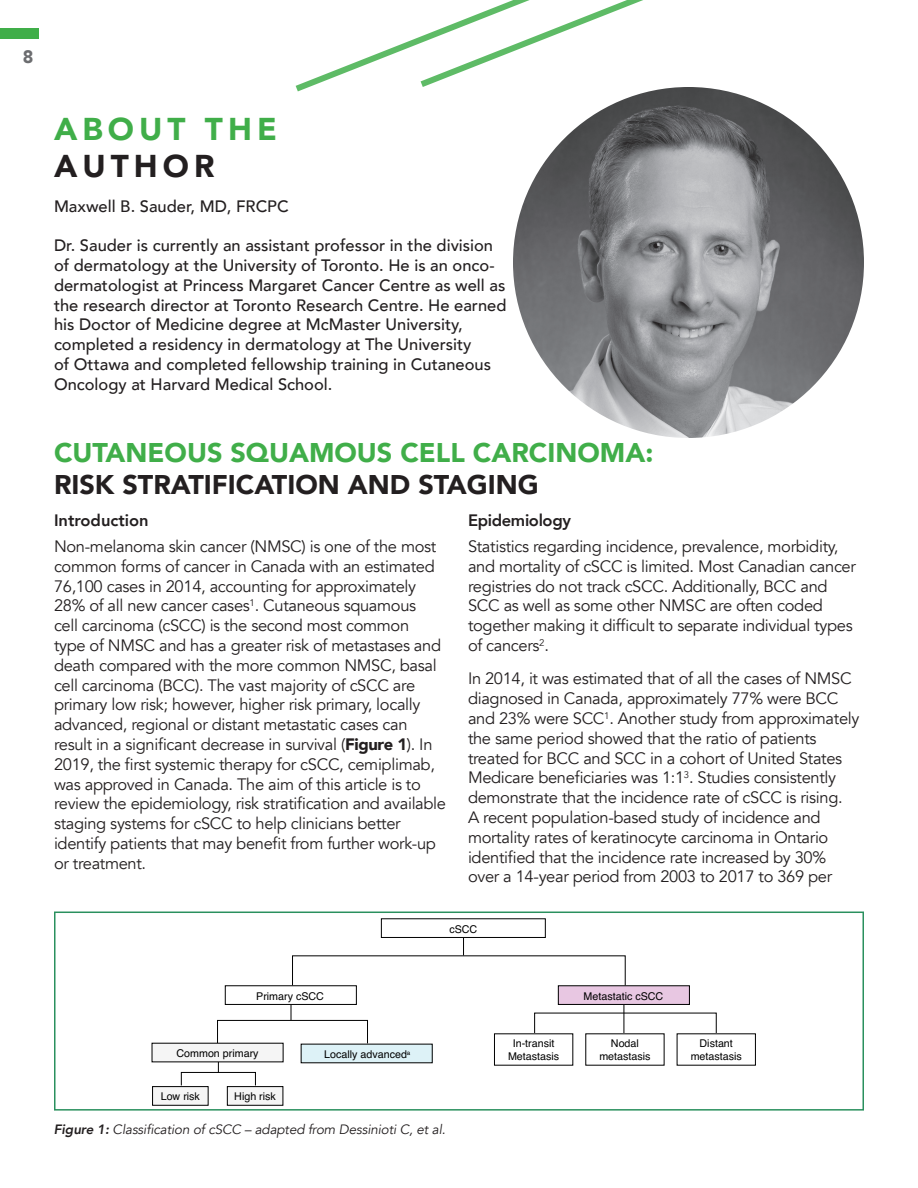
<style>
.page{position:relative;width:918px;height:1188px;background:#fff}
.page>*{position:absolute;margin:0;border:0;box-sizing:border-box;transform-origin:0 0}
.t1{font:900 31.5px "Avenir";letter-spacing:.16em;color:#40ae49}
.t2{font:900 31.5px "Avenir";letter-spacing:.16em;color:#231f20}
.t3{font:900 27px/32.4px "Avenir";color:#40ae49}
.t4{font:900 18px "Avenir";color:#6c6d70}
.t5{font:16.5px/19.8px "Avenir";letter-spacing:-.02em;color:#231f20}
.t6{font:500 16.5px/19.8px "Avenir";color:#231f20}
.t7{font:800 16.5px "Avenir";color:#231f20}
.t8{font:800 16.5px "Avenir";letter-spacing:-.02em;color:#231f20}
.t9{font:13.65px "Adv OT7 fe 89 a 09";color:#000}
.t10{font:italic 13.5px "Avenir";letter-spacing:-.01em;color:#231f20}
.t11{font:10.65px/12.9px "Helvetica";color:#000;text-align:center}
.t12{font:10.65px "Adv OT7 fe 89 a 09";color:#000}
.s1{color:#231f20}
.s2{font-weight:900}
.s3{font-family:"Adv O Tc 4 f 305 bd.I"}
.s4{font-weight:800}
</style>
<div class="page">
<div style="left:0;top:28px;width:39px;height:11px;background:#40ae49"></div>
<img style="left:513px;top:87px;width:351px;height:351px;border-radius:176px">
<svg style="left:295px;top:0;width:449px;height:96px"></svg>
<hr style="left:624px;top:992px;width:1px;height:41px;background:#000">
<div style="left:558px;top:986px;width:131px;height:18px;background:#e8c7e2"></div>
<div style="left:558px;top:985px;width:132px;height:20px;border:1px solid #000"></div>
<div style="left:301px;top:1044px;width:131px;height:19px;background:#ddf2f7"></div>
<div style="left:153px;top:1087px;width:55px;height:18px;background:#f5f5f5"></div>
<div style="left:152px;top:1086px;width:57px;height:20px;border:1px solid #000"></div>
<div style="left:227px;top:1087px;width:56px;height:18px;background:#f5f5f5"></div>
<div style="left:227px;top:1086px;width:56px;height:20px;border:1px solid #000"></div>
<div style="left:217px;top:1020px;width:151px;height:24px;border:1px solid #000"></div>
<div style="left:181px;top:1072px;width:75px;height:14px;border:1px solid #000"></div>
<svg style="left:291px;top:1005px;width:1px;height:15px"></svg>
<div style="left:225px;top:985px;width:132px;height:20px;border:1px solid #000"></div>
<div style="left:152px;top:1043px;width:131px;height:19px;background:#f5f5f5"></div>
<svg style="left:463px;top:938px;width:1px;height:17px"></svg>
<div style="left:381px;top:918px;width:165px;height:20px;border:1px solid #000"></div>
<div style="left:54px;top:912px;width:810px;height:199px;border:2px solid #2a905e"></div>
<p class="t4" style="left:23px;top:42px;width:12px">8</p>
<p class="t1" style="left:54px;top:102px;width:224px">ABOUT THE</p>
<p class="t2" style="left:54px;top:139px;width:162px">AUTHOR</p>
<p class="t6" style="left:54px;top:195px;width:236px">Maxwell B. Sauder, MD, FRCPC</p>
<p class="t6" style="left:54px;top:235px;width:454px">Dr. Sauder is currently an assistant professor in the division of dermatology at the University of Toronto. He is an onco&shy;dermatologist at Princess Margaret Cancer Centre as well as the research director at Toronto Research Centre. He earned his Doctor of Medicine degree at McMaster University, completed a residency in dermatology at The University<br>of Ottawa and completed fellowship training in Cutaneous Oncology at Harvard Medical School.</p>
<p class="t3" style="left:54px;top:436px;width:601px">CUTANEOUS SQUAMOUS CELL CARCINOMA:<br><span class="s1">RISK STRATIFICATION AND STAGING</span></p>
<p class="t7" style="left:54px;top:507px;width:96px">Introduction</p>
<p class="t5" style="left:54px;top:537px;width:394px">Non-melanoma skin cancer (NMSC) is one of the most common forms of cancer in Canada with an estimated 76,100 cases in 2014, accounting for approximately 28% of all new cancer cases<sup>1</sup>. Cutaneous squamous<br>cell carcinoma (cSCC) is the second most common<br>type of NMSC and has a greater risk of metastases and death compared with the more common NMSC, basal cell carcinoma (BCC). The vast majority of cSCC are primary low risk; however, higher risk primary, locally advanced, regional or distant metastatic cases can result in a significant decrease in survival (<span class="s2">Figure 1</span>). In 2019, the first systemic therapy for cSCC, cemiplimab, was approved in Canada. The aim of this article is to review the epidemiology, risk stratification and available staging systems for cSCC to help clinicians better identify patients that may benefit from further work-up or treatment.</p>
<p class="t8" style="left:468px;top:507px;width:105px">Epidemiology</p>
<p class="t5" style="left:468px;top:537px;width:389px">Statistics regarding incidence, prevalence, morbidity, and mortality of cSCC is limited. Most Canadian cancer registries do not track cSCC. Additionally, BCC and SCC as well as some other NMSC are often coded together making it difficult to separate individual types of cancers<sup>2</sup>.</p>
<p class="t5" style="left:468px;top:669px;width:393px">In 2014, it was estimated that of all the cases of NMSC diagnosed in Canada, approximately 77% were BCC and 23% were SCC<sup>1</sup>. Another study from approximately the same period showed that the ratio of patients treated for BCC and SCC in a cohort of United States Medicare beneficiaries was 1:1<sup>3</sup>. Studies consistently demonstrate that the incidence rate of cSCC is rising.<br>A recent population-based study of incidence and mortality rates of keratinocyte carcinoma in Ontario identified that the incidence rate increased by 30% over a 14-year period from 2003 to 2017 to 369 per</p>
<p class="t12" style="left:88px;top:831px;width:13px">40</p>
<p class="t9" style="left:729px;top:829px;width:93px">Dessinioti <span class="s3">et al</span>.</p>
<p class="t11" style="left:449px;top:923px;width:29px">cSCC</p>
<p class="t11" style="left:256px;top:990px;width:69px">Primary cSCC</p>
<p class="t11" style="left:177px;top:1047px;width:84px">Common primary</p>
<p class="t11" style="left:161px;top:1090px;width:41px">Low risk</p>
<p class="t11" style="left:234px;top:1090px;width:43px">High risk</p>
<p class="t11" style="left:324px;top:1048px;width:88px">Locally advanced<sup>a</sup></p>
<p class="t10" style="left:54px;top:1121px;width:393px"><span class="s4">Figure 1:</span> Classification of cSCC – adapted from Dessinioti C, et al.</p>
<p class="t11" style="left:584px;top:990px;width:81px">Metastatic cSCC</p>
<p class="t11" style="left:508px;top:1037px;width:53px">In-transit<br>Metastasis</p>
<p class="t11" style="left:599px;top:1037px;width:53px">Nodal metastasis</p>
<p class="t11" style="left:691px;top:1037px;width:53px">Distant metastasis</p>
</div>
